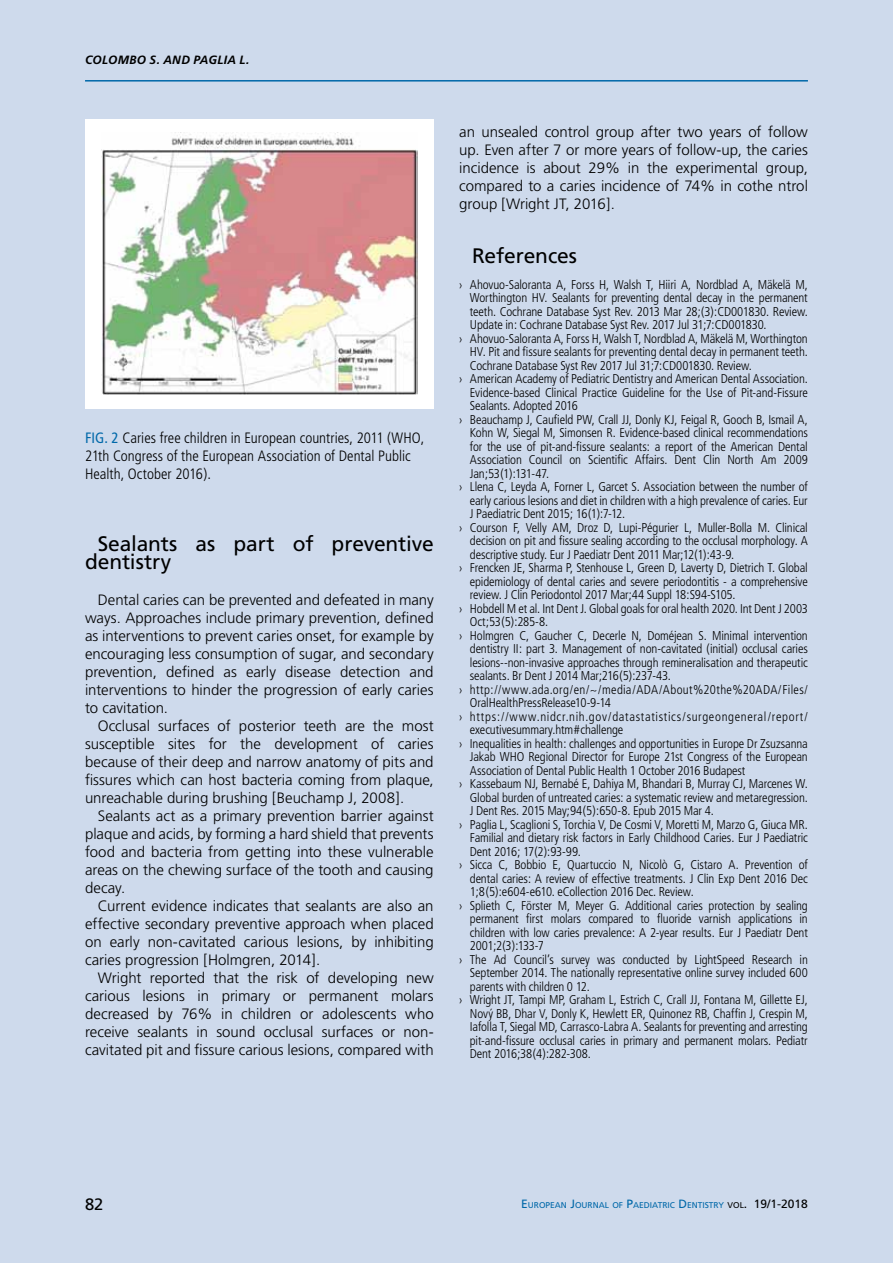
<style>
.page{position:relative;width:893px;height:1263px;background:#cedaec}
.page>*{position:absolute;margin:0;border:0;box-sizing:border-box;transform-origin:0 0}
.t1{font:21px/18px "Frutiger";letter-spacing:-.01em;color:#000}
.t2{font:16.5px "Frutiger";color:#000}
.t3{font:300 15px/18px "Frutiger";letter-spacing:-.005em;color:#000;text-align:justify}
.t4{font:300 condensed 15px/18px "Frutiger";color:#000}
.t5{font:300 condensed 12.75px "Frutiger";letter-spacing:-.01em;color:#000}
.t6{font:300 condensed 12.75px "Frutiger";letter-spacing:.05em;color:#000}
.t7{font:300 condensed 12.75px "Frutiger";letter-spacing:.025em;color:#000}
.t8{font:300 condensed 12.75px "Frutiger";letter-spacing:-.03em;color:#000}
.t9{font:italic 700 12px "Frutiger";letter-spacing:.02em;color:#000}
.t10{font:8.4px "Frutiger";color:#0068a9}
.s1{font-weight:400;color:#0068a9}
.s2{font-size:12.45px}
.s3{font-size:12px}
.s4{color:#000}
.s5{font-size:12px;color:#000}
</style>
<div class="page">
<hr style="left:85px;top:80px;width:723px;height:2px;background:#0068a9">
<div style="left:85px;top:119px;width:349px;height:289px;background:#fff"></div>
<img style="left:101px;top:133px;width:316px;height:262px">
<p class="t9" style="left:85px;top:53px;width:166px">COLOMBO S. AND PAGLIA L.</p>
<p class="t4" style="left:85px;top:429px;width:341px"><span class="s1">Fig. 2</span> Caries free children in European countries, 2011 (WHO,<br>21th Congress of the European Association of Dental Public<br>Health, October 2016).</p>
<h1 class="t1" style="left:85px;top:535px;width:350px;text-indent:13px">Sealants as part of preventive dentistry</h1>
<p class="t3" style="left:85px;top:591px;width:350px;text-indent:13px">Dental caries can be prevented and defeated in many ways. Approaches include primary prevention, defined as interventions to prevent caries onset, for example by encouraging less consumption of sugar, and secondary prevention, defined as early disease detection and interventions to hinder the progression of early caries to cavitation.</p>
<p class="t3" style="left:85px;top:717px;width:350px;text-indent:13px">Occlusal surfaces of posterior teeth are the most susceptible sites for the development of caries because of their deep and narrow anatomy of pits and fissures which can host bacteria coming from plaque, unreachable during brushing [Beuchamp J, 2008].</p>
<p class="t3" style="left:85px;top:807px;width:350px;text-indent:13px">Sealants act as a primary prevention barrier against plaque and acids, by forming a hard shield that prevents food and bacteria from getting into these vulnerable areas on the chewing surface of the tooth and causing decay.</p>
<p class="t3" style="left:85px;top:897px;width:350px;text-indent:13px">Current evidence indicates that sealants are also an effective secondary preventive approach when placed on early non-cavitated carious lesions, by inhibiting caries progression [Holmgren, 2014].</p>
<p class="t3" style="left:85px;top:969px;width:350px;text-indent:13px">Wright reported that the risk of developing new carious lesions in primary or permanent molars decreased by 76% in children or adolescents who receive sealants in sound occlusal surfaces or non&shy;cavitated pit and fissure carious lesions, compared with</p>
<p class="t3" style="left:459px;top:123px;width:350px">an unsealed control group after two years of follow up. Even after 7 or more years of follow-up, the caries incidence is about 29% in the experimental group, compared to a caries incidence of 74% in cothe ntrol group [Wright JT, 2016].</p>
<h1 class="t1" style="left:472px;top:247px;width:107px">References</h1>
<p class="t5" style="left:459px;top:277px;width:350px"><span class="s2">›</span> Ahovuo-Saloranta A, Forss H, Walsh T, Hiiri A, Nordblad A, Mäkelä M,</p>
<p class="t5" style="left:470px;top:290px;width:339px">Worthington HV. Sealants for preventing dental decay in the permanent</p>
<p class="t5" style="left:470px;top:304px;width:339px">teeth. Cochrane Database Syst Rev. 2013 Mar 28;(3):CD001830. Review.</p>
<p class="t5" style="left:470px;top:317px;width:298px">Update in: Cochrane Database Syst Rev. 2017 Jul 31;7:CD001830.</p>
<p class="t5" style="left:459px;top:331px;width:350px"><span class="s2">›</span> Ahovuo-Saloranta A, Forss H, Walsh T, Nordblad A, Mäkelä M, Worthington</p>
<p class="t5" style="left:470px;top:344px;width:339px">HV. Pit and fissure sealants for preventing dental decay in permanent teeth.</p>
<p class="t5" style="left:470px;top:358px;width:283px">Cochrane Database Syst Rev 2017 Jul 31;7:CD001830. Review.</p>
<p class="t5" style="left:459px;top:371px;width:350px"><span class="s2">›</span> American Academy of Pediatric Dentistry and American Dental Association.</p>
<p class="t5" style="left:470px;top:385px;width:339px">Evidence-based Clinical Practice Guideline for the Use of Pit-and-Fissure</p>
<p class="t5" style="left:470px;top:398px;width:110px">Sealants. Adopted 2016</p>
<p class="t5" style="left:459px;top:412px;width:350px"><span class="s2">›</span> Beauchamp J, Caufield PW, Crall JJ, Donly KJ, Feigal R, Gooch B, Ismail A,</p>
<p class="t5" style="left:470px;top:425px;width:340px">Kohn W, Siegal M, Simonsen R. Evidence-based clinical recommendations</p>
<p class="t5" style="left:470px;top:439px;width:339px">for the use of pit-and-fissure sealants: a report of the American Dental</p>
<p class="t5" style="left:470px;top:452px;width:339px">Association Council on Scientific Affairs. Dent Clin North Am 2009</p>
<p class="t8" style="left:470px;top:466px;width:81px">Jan;53(1):131-47.</p>
<p class="t5" style="left:459px;top:479px;width:350px"><span class="s2">›</span> Llena C, Leyda A, Forner L, Garcet S. Association between the number of</p>
<p class="t5" style="left:470px;top:493px;width:339px">early carious lesions and diet in children with a high prevalence of caries. Eur</p>
<p class="t5" style="left:470px;top:506px;width:157px">J Paediatric Dent 2015; 16(1):7-12.</p>
<p class="t5" style="left:459px;top:520px;width:350px"><span class="s2">›</span> Courson F, Velly AM, Droz D, Lupi-Pégurier L, Muller-Bolla M. Clinical</p>
<p class="t5" style="left:470px;top:533px;width:339px">decision on pit and fissure sealing according to the occlusal morphology. A</p>
<p class="t5" style="left:470px;top:547px;width:266px">descriptive study. Eur J Paediatr Dent 2011 Mar;12(1):43-9.</p>
<p class="t5" style="left:459px;top:560px;width:350px"><span class="s2">›</span> Frencken JE, Sharma P, Stenhouse L, Green D, Laverty D, Dietrich T. Global</p>
<p class="t5" style="left:470px;top:574px;width:339px">epidemiology of dental caries and severe periodontitis - a comprehensive</p>
<p class="t5" style="left:470px;top:587px;width:267px">review. J Clin Periodontol 2017 Mar;44 Suppl 18:S94-S105.</p>
<p class="t5" style="left:459px;top:601px;width:350px"><span class="s2">›</span> Hobdell M et al. Int Dent J. Global goals for oral health 2020. Int Dent J 2003</p>
<p class="t5" style="left:470px;top:614px;width:80px">Oct;53(5):285-8.</p>
<p class="t5" style="left:459px;top:628px;width:350px"><span class="s2">›</span> Holmgren C, Gaucher C, Decerle N, Doméjean S. Minimal intervention</p>
<p class="t5" style="left:470px;top:641px;width:339px">dentistry II: part 3. Management of non-cavitated (initial) occlusal caries</p>
<p class="t5" style="left:470px;top:655px;width:339px">lesions--non-invasive approaches through remineralisation and therapeutic</p>
<p class="t5" style="left:470px;top:668px;width:203px">sealants. Br Dent J 2014 Mar;216(5):237-43.</p>
<p class="t7" style="left:459px;top:682px;width:350px"><span class="s2">›</span> http://www.ada.org/en/~/media/ADA/About%20the%20ADA/Files/</p>
<p class="t5" style="left:470px;top:695px;width:143px">OralHealthPressRelease10-9-14</p>
<p class="t6" style="left:459px;top:709px;width:350px"><span class="s2">›</span> https://www.nidcr.nih.gov/datastatistics/surgeongeneral/report/</p>
<p class="t5" style="left:470px;top:722px;width:155px">executivesummary.htm#challenge</p>
<p class="t5" style="left:459px;top:736px;width:350px"><span class="s2">›</span> Inequalities in health: challenges and opportunities in Europe Dr Zsuzsanna</p>
<p class="t5" style="left:470px;top:749px;width:339px">Jakab WHO Regional Director for Europe 21st Congress of the European</p>
<p class="t5" style="left:470px;top:763px;width:277px">Association of Dental Public Health 1 October 2016 Budapest</p>
<p class="t5" style="left:459px;top:776px;width:350px"><span class="s2">›</span> Kassebaum NJ, Bernabé E, Dahiya M, Bhandari B, Murray CJ, Marcenes W.</p>
<p class="t5" style="left:470px;top:790px;width:339px">Global burden of untreated caries: a systematic review and metaregression.</p>
<p class="t5" style="left:470px;top:803px;width:245px">J Dent Res. 2015 May;94(5):650-8. Epub 2015 Mar 4.</p>
<p class="t5" style="left:459px;top:817px;width:350px"><span class="s2">›</span> Paglia L, Scaglioni S, Torchia V, De Cosmi V, Moretti M, Marzo G, Giuca MR.</p>
<p class="t5" style="left:470px;top:830px;width:339px">Familial and dietary risk factors in Early Childhood Caries. Eur J Paediatric</p>
<p class="t5" style="left:470px;top:844px;width:113px">Dent 2016; 17(2):93-99.</p>
<p class="t5" style="left:459px;top:857px;width:350px"><span class="s2">›</span> Sicca C, Bobbio E, Quartuccio N, Nicolò G, Cistaro A. Prevention of</p>
<p class="t5" style="left:470px;top:871px;width:340px">dental caries: A review of effective treatments. J Clin Exp Dent 2016 Dec</p>
<p class="t5" style="left:470px;top:884px;width:225px">1;8(5):e604-e610. eCollection 2016 Dec. Review.</p>
<p class="t5" style="left:459px;top:898px;width:350px"><span class="s2">›</span> Splieth C, Förster M, Meyer G. Additional caries protection by sealing</p>
<p class="t5" style="left:470px;top:911px;width:339px">permanent first molars compared to fluoride varnish applications in</p>
<p class="t5" style="left:470px;top:925px;width:340px">children with low caries prevalence: A 2-year results. Eur J Paediatr Dent</p>
<p class="t5" style="left:470px;top:938px;width:76px">2001;2(3):133-7</p>
<p class="t5" style="left:459px;top:952px;width:350px"><span class="s2">›</span> The Ad Council’s survey was conducted by LightSpeed Research in</p>
<p class="t5" style="left:470px;top:965px;width:339px">September 2014. The nationally representative online survey included 600</p>
<p class="t5" style="left:470px;top:979px;width:121px">parents with children 0‐12.</p>
<p class="t5" style="left:459px;top:992px;width:350px"><span class="s2">›</span> Wright JT, Tampi MP, Graham L, Estrich C, Crall JJ, Fontana M, Gillette EJ,</p>
<p class="t5" style="left:470px;top:1006px;width:340px">Nový BB, Dhar V, Donly K, Hewlett ER, Quinonez RB, Chaffin J, Crespin M,</p>
<p class="t5" style="left:470px;top:1019px;width:339px">Iafolla T, Siegal MD, Carrasco-Labra A. Sealants for preventing and arresting</p>
<p class="t5" style="left:470px;top:1033px;width:339px">pit-and-fissure occlusal caries in primary and permanent molars. Pediatr</p>
<p class="t5" style="left:470px;top:1046px;width:122px">Dent 2016;38(4):282-308.</p>
<p class="t2" style="left:85px;top:1194px;width:20px">82</p>
<p class="t10" style="left:521px;top:1200px;width:288px"><span class="s3">E</span>UROPEAN <span class="s3">J</span>OURNAL OF <span class="s3">P</span>AEDIATRIC <span class="s3">D</span> ENTISTRY <span class="s4">VOL</span><span class="s5">. 19/1-2018</span></p>
</div>
